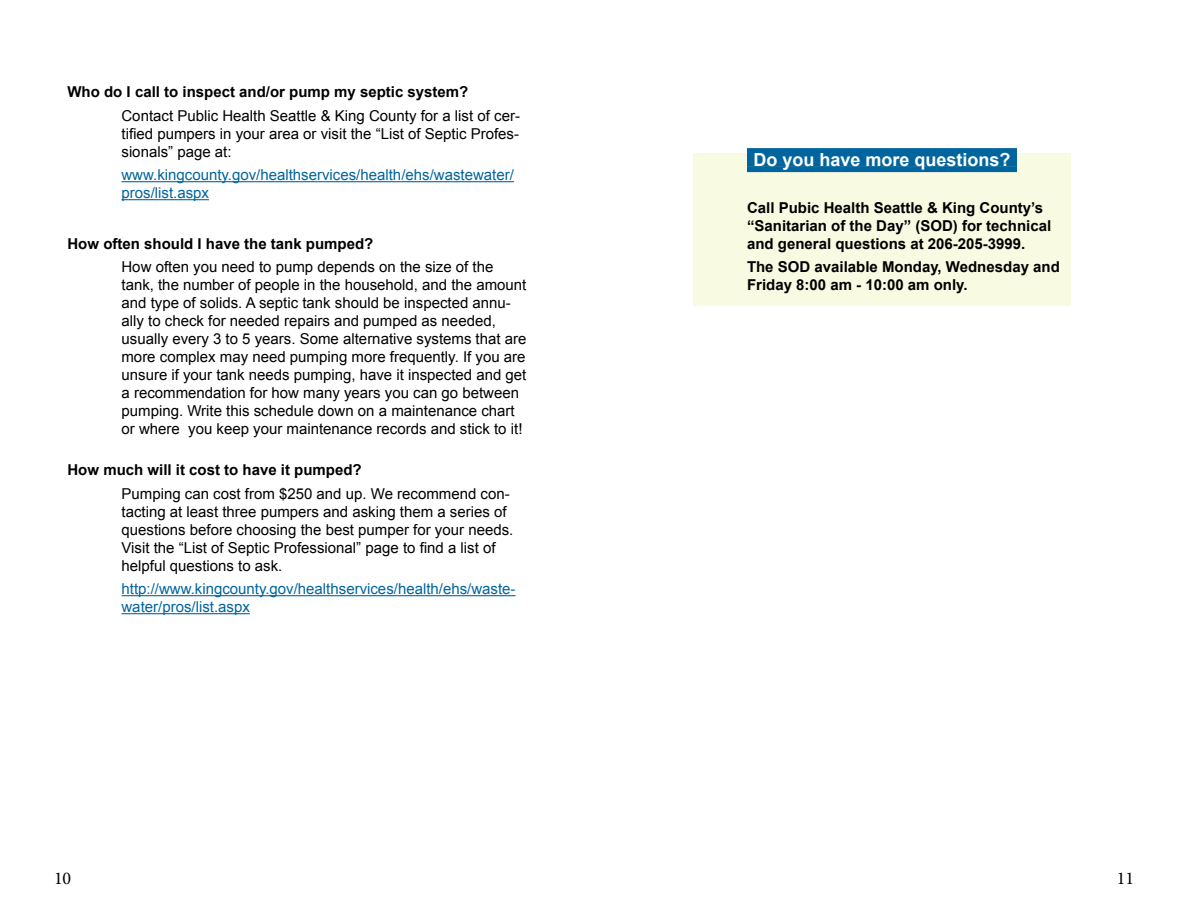
<style>
.page{position:relative;width:1188px;height:918px;background:#fff}
.page>*{position:absolute;margin:0;border:0;box-sizing:border-box;transform-origin:0 0}
.t1{font:700 18px "Arial";color:#fff}
.t2{font:18px "Minion Pro";color:#000}
.t3{font:15px/18px "Arial";color:#000}
.t4{font:700 15px/18px "Arial";color:#000}
.t5{font:15px/18px "Arial";color:#00659e}
</style>
<div class="page">
<hr style="left:122px;top:181px;width:392px;height:1px;background:#00659e">
<hr style="left:122px;top:199px;width:87px;height:1px;background:#00659e">
<hr style="left:122px;top:595px;width:394px;height:1px;background:#00659e">
<hr style="left:122px;top:613px;width:128px;height:1px;background:#00659e">
<div style="left:693px;top:153px;width:378px;height:153px;background:#f9fae2"></div>
<div style="left:747px;top:148px;width:270px;height:18px;background:#00659e"></div>
<div style="left:747px;top:166px;width:270px;height:6px;background:#00659e"></div>
<p class="t4" style="left:68px;top:84px;width:402px">Who do I call to inspect and/or pump my septic system?</p>
<p class="t3" style="left:122px;top:107px;width:400px;text-align:justify">Contact Public Health Seattle &amp; King County for a list of cer&shy;tified pumpers in your area or visit the “List of Septic Profes&shy;sionals” page at:</p>
<p class="t5" style="left:122px;top:166px;width:394px">www.kingcounty.gov/healthservices/health/ehs/wastewater/ pros/list.aspx</p>
<p class="t4" style="left:68px;top:235px;width:307px">How often should I have the tank pumped?</p>
<p class="t3" style="left:122px;top:258px;width:407px">How often you need to pump depends on the size of the tank, the number of people in the household, and the amount and type of solids. A septic tank should be inspected annu&shy;ally to check for needed repairs and pumped as needed, usually every 3 to 5 years. Some alternative systems that are more complex may need pumping more frequently. If you are unsure if your tank needs pumping, have it inspected and get a recommendation for how many years you can go between pumping. Write this schedule down on a maintenance chart or where you keep your maintenance records and stick to it!</p>
<p class="t4" style="left:68px;top:462px;width:296px">How much will it cost to have it pumped?</p>
<p class="t3" style="left:122px;top:485px;width:393px">Pumping can cost from $250 and up. We recommend con&shy;tacting at least three pumpers and asking them a series of questions before choosing the best pumper for your needs.<br>Visit the “List of Septic Professional” page to find a list of helpful questions to ask.</p>
<p class="t5" style="left:122px;top:580px;width:396px">http://www.kingcounty.gov/healthservices/health/ehs/waste&shy;water/pros/list.aspx</p>
<p class="t1" style="left:753px;top:148px;width:259px">Do you have more questions?</p>
<p class="t4" style="left:747px;top:199px;width:306px">Call Pubic Health Seattle &amp; King County’s “Sanitarian of the Day” (SOD) for technical and general questions at 206-205-3999.</p>
<p class="t4" style="left:747px;top:258px;width:314px">The SOD available Monday, Wednesday and<br>Friday 8:00 am - 10:00 am only.</p>
<p class="t2" style="left:54px;top:866px;width:19px">10</p>
<p class="t2" style="left:1117px;top:866px;width:19px">11</p>
</div>
